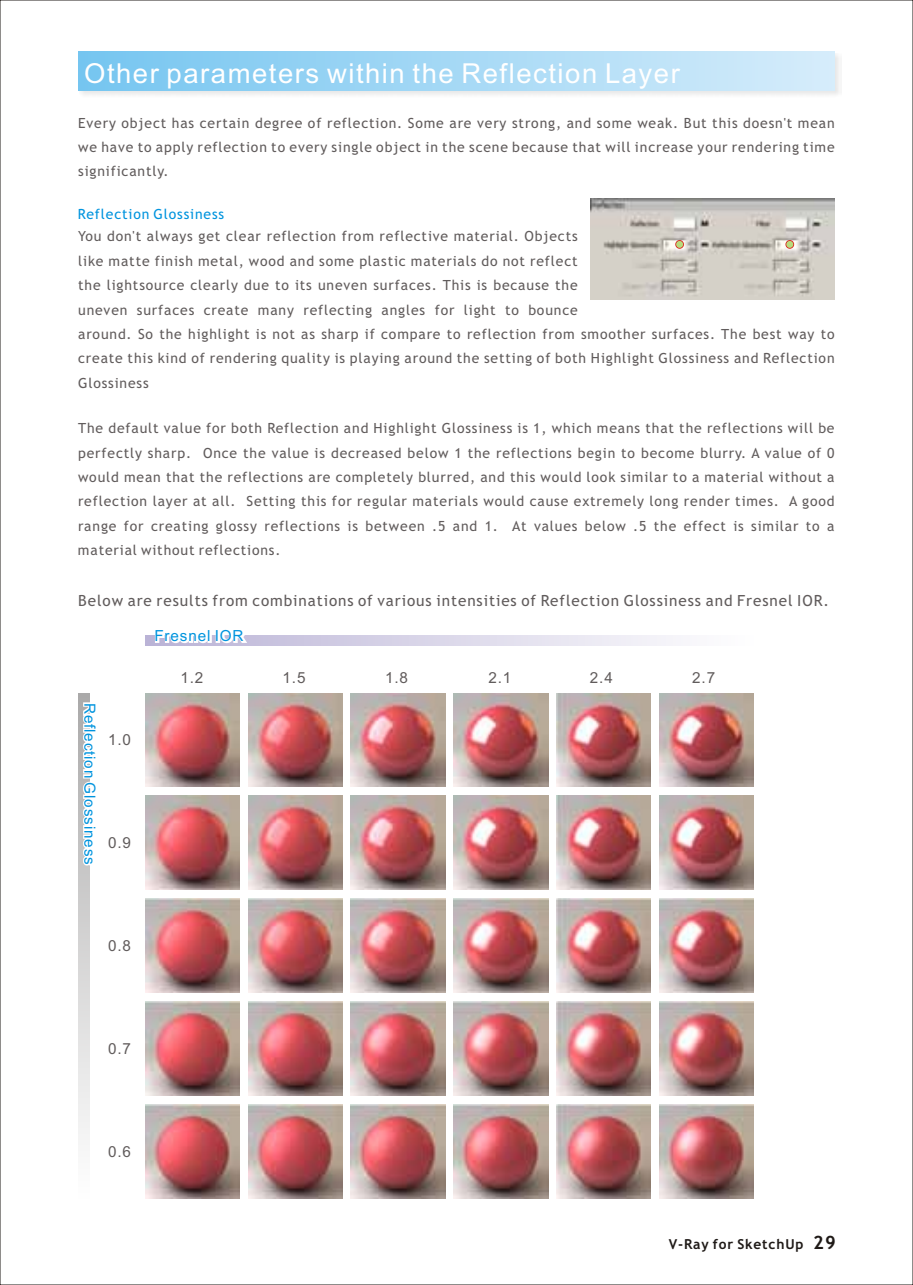
<style>
.page{position:relative;width:913px;height:1285px;background:#fff}
.page>*{position:absolute;margin:0;border:0;box-sizing:border-box;transform-origin:0 0}
.t1{font:27.47px "Arial";letter-spacing:.055em;color:#fff}
.t2{font:15.4px "Trebuchet MS";letter-spacing:.06em;color:#615c5c}
.t3{font:15.4px "Arial";letter-spacing:.055em;color:#0094de}
.t4{font:15.22px "Arial";color:#615c5c}
.t5{font:15.22px "Arial";letter-spacing:.055em;color:#0094de}
.t6{font:14px/24.3px "Trebuchet MS";letter-spacing:.06em;color:#615c5c;text-align:justify}
.t7{font:14px "Trebuchet MS";letter-spacing:.06em;color:#0094de}
.t8{font:700 13.65px "Trebuchet MS";letter-spacing:.06em;color:#1f1a17}
.s1{font-size:18.38px}
</style>
<div class="page">
<img style="left:659px;top:1104px;width:95px;height:94px">
<img style="left:557px;top:1104px;width:94px;height:94px">
<img style="left:454px;top:1104px;width:94px;height:94px">
<img style="left:351px;top:1104px;width:94px;height:94px">
<img style="left:248px;top:1104px;width:94px;height:94px">
<img style="left:145px;top:1104px;width:94px;height:94px">
<img style="left:659px;top:1001px;width:95px;height:94px">
<img style="left:557px;top:1001px;width:94px;height:94px">
<img style="left:454px;top:1001px;width:94px;height:94px">
<img style="left:351px;top:1001px;width:94px;height:94px">
<img style="left:248px;top:1001px;width:94px;height:94px">
<img style="left:145px;top:1001px;width:94px;height:94px">
<img style="left:659px;top:899px;width:95px;height:93px">
<img style="left:557px;top:899px;width:94px;height:93px">
<img style="left:454px;top:899px;width:94px;height:93px">
<img style="left:351px;top:899px;width:94px;height:93px">
<img style="left:248px;top:899px;width:94px;height:93px">
<img style="left:145px;top:899px;width:94px;height:93px">
<img style="left:659px;top:796px;width:95px;height:94px">
<img style="left:557px;top:796px;width:94px;height:94px">
<img style="left:454px;top:796px;width:94px;height:94px">
<img style="left:351px;top:796px;width:94px;height:94px">
<img style="left:248px;top:796px;width:94px;height:94px">
<img style="left:145px;top:796px;width:94px;height:94px">
<img style="left:659px;top:693px;width:95px;height:94px">
<img style="left:557px;top:693px;width:94px;height:94px">
<img style="left:454px;top:693px;width:94px;height:94px">
<img style="left:351px;top:693px;width:94px;height:94px">
<img style="left:248px;top:693px;width:94px;height:94px">
<img style="left:145px;top:693px;width:94px;height:94px">
<svg style="left:78px;top:693px;width:11px;height:447px;background:#d4d4d4"></svg>
<svg style="left:83px;top:702px;width:7px;height:163px"></svg>
<svg style="left:146px;top:635px;width:527px;height:11px;background:#dad7e9"></svg>
<svg style="left:155px;top:635px;width:92px;height:8px"></svg>
<div style="left:78px;top:52px;width:757px;height:38px;background:linear-gradient(to right,#75c5f0,#d6edfb)"></div>
<img style="left:590px;top:199px;width:245px;height:100px">
<div style="left:675px;top:240px;width:9px;height:9px;border:2px solid #d9261c;border-radius:50%"></div>
<div style="left:676px;top:241px;width:7px;height:7px;background:#b8db7d;border-radius:50%"></div>
<div style="left:785px;top:240px;width:9px;height:9px;border:2px solid #d9261c;border-radius:50%"></div>
<div style="left:786px;top:241px;width:7px;height:7px;background:#b8db7d;border-radius:50%"></div>
<h1 class="t1" style="left:84px;top:63px;width:597px">Other parameters within the Reflection Layer</h1>
<p class="t6" style="left:78px;top:112px;width:758px">Every object has certain degree of reflection. Some are very strong, and some weak. But this doesn't mean we have to apply reflection to every single object in the scene because that will increase your rendering time significantly.</p>
<p class="t7" style="left:78px;top:208px;width:148px">Reflection Glossiness</p>
<p class="t6" style="left:78px;top:226px;width:758px;text-align:left">You don't always get clear reflection from reflective material. Objects<br>like matte finish metal, wood and some plastic materials do not reflect<br>the lightsource clearly due to its uneven surfaces. This is because the<br>uneven surfaces create many reflecting angles for light to bounce<br>around. So the highlight is not as sharp if compare to reflection from smoother surfaces. The best way to create this kind of rendering quality is playing around the setting of both Highlight Glossiness and Reflection Glossiness</p>
<p class="t6" style="left:78px;top:417px;width:758px">The default value for both Reflection and Highlight Glossiness is 1, which means that the reflections will be perfectly sharp. Once the value is decreased below 1 the reflections begin to become blurry. A value of 0 would mean that the reflections are completely blurred, and this would look similar to a material without a reflection layer at all. Setting this for regular materials would cause extremely long render times. A good range for creating glossy reflections is between .5 and 1. At values below .5 the effect is similar to a material without reflections.</p>
<p class="t2" style="left:78px;top:595px;width:752px">Below are results from combinations of various intensities of Reflection Glossiness and Fresnel IOR.</p>
<p class="t5" style="left:154px;top:630px;width:91px">Fresnel IOR</p>
<p class="t3" style="left:96px;top:703px;width:164px;rotate:90deg">Reflection Glossiness</p>
<p class="t4" style="left:108px;top:734px;width:24px">1.0</p>
<p class="t4" style="left:108px;top:837px;width:24px">0.9</p>
<p class="t4" style="left:108px;top:940px;width:24px">0.8</p>
<p class="t4" style="left:108px;top:1043px;width:24px">0.7</p>
<p class="t4" style="left:108px;top:1145px;width:24px">0.6</p>
<p class="t4" style="left:180px;top:672px;width:24px">1.2</p>
<p class="t4" style="left:283px;top:672px;width:24px">1.5</p>
<p class="t4" style="left:385px;top:672px;width:24px">1.8</p>
<p class="t4" style="left:488px;top:672px;width:24px">2.1</p>
<p class="t4" style="left:590px;top:672px;width:24px">2.4</p>
<p class="t4" style="left:692px;top:672px;width:24px">2.7</p>
<p class="t8" style="left:669px;top:1238px;width:168px">V-Ray for SketchUp <span class="s1">29</span></p>
</div>
